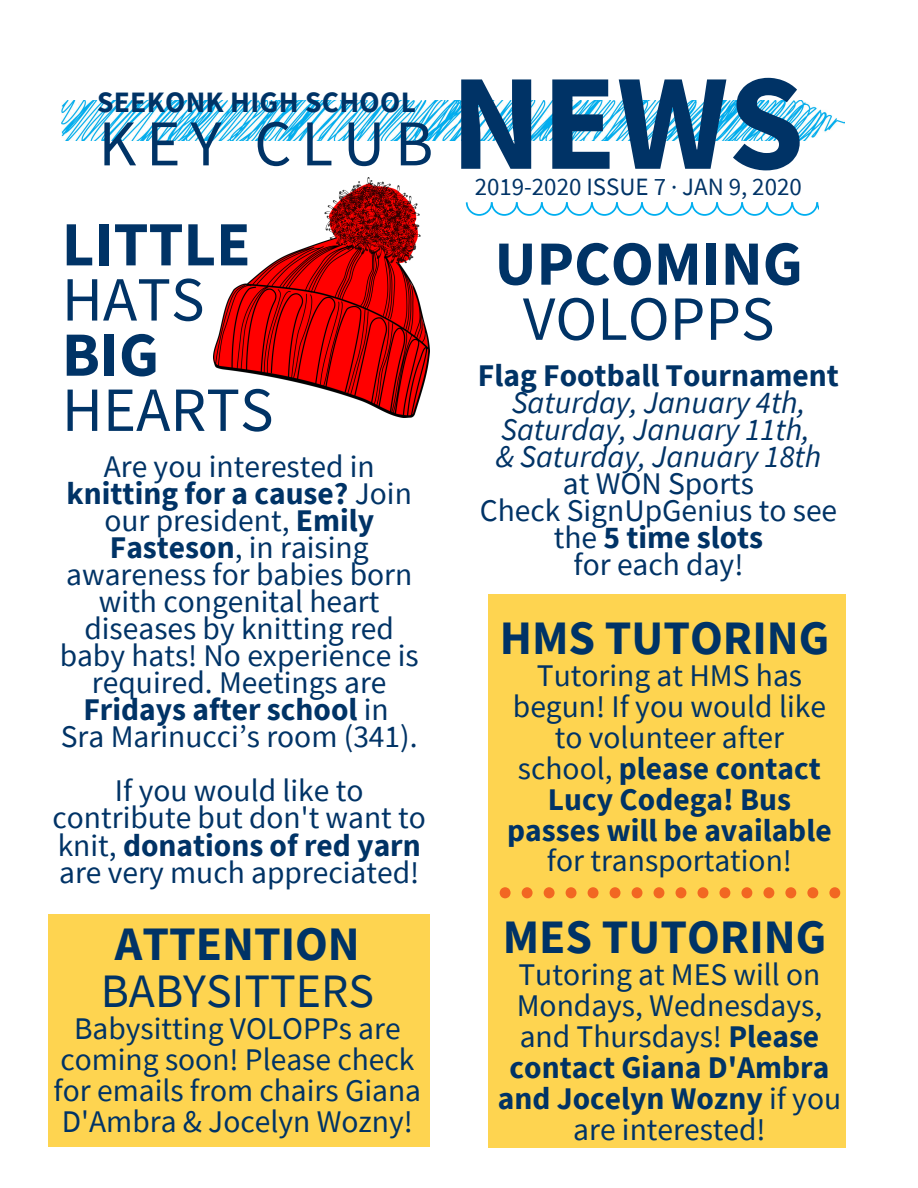
<style>
.page{position:relative;width:918px;height:1188px;background:#fff}
.page>*{position:absolute;margin:0;border:0;box-sizing:border-box;transform-origin:0 0}
.t1{font:700 136.95px "Source Sans Pro";color:#036}
.t2{font:65.4px "Source Sans Pro";letter-spacing:.15em;color:#036}
.t3{font:700 63px "Source Sans Pro";color:#036}
.t4{font:63px "Source Sans Pro";color:#036}
.t5{font:700 48px "Source Sans Pro";color:#036}
.t6{font:48px "Source Sans Pro";color:#036}
.t7{font:31.5px/27px "Source Sans Pro";color:#036;text-align:center}
.t8{font:italic 31.5px/27px "Source Sans Pro";color:#036;text-align:center}
.t9{font:700 31.5px "Source Sans Pro";color:#036}
.t10{font:700 29.55px "Source Sans Pro";letter-spacing:.01em;color:#036}
.t11{font:24.9px "Source Sans Pro";color:#036}
.s1{font-weight:700}
</style>
<div class="page">
<img style="left:62px;top:100px;width:783px;height:41px">
<div style="left:488px;top:594px;width:357px;height:553px;background:#fed450"></div>
<svg style="left:466px;top:202px;width:352px;height:14px"></svg>
<img style="left:214px;top:178px;width:216px;height:239px">
<div style="left:49px;top:915px;width:381px;height:232px;background:#fed450"></div>
<div style="left:610px;top:887px;width:11px;height:11px;background:#f26722;border-radius:50%"></div>
<div style="left:632px;top:887px;width:11px;height:11px;background:#f26722;border-radius:50%"></div>
<div style="left:588px;top:887px;width:11px;height:11px;background:#f26722;border-radius:50%"></div>
<div style="left:676px;top:887px;width:10px;height:11px;background:#f26722;border-radius:50%"></div>
<svg style="left:500px;top:887px;width:11px;height:11px"></svg>
<div style="left:698px;top:887px;width:10px;height:11px;background:#f26722;border-radius:50%"></div>
<div style="left:522px;top:887px;width:11px;height:11px;background:#f26722;border-radius:50%"></div>
<div style="left:544px;top:887px;width:11px;height:11px;background:#f26722;border-radius:50%"></div>
<div style="left:566px;top:887px;width:11px;height:11px;background:#f26722;border-radius:50%"></div>
<div style="left:654px;top:887px;width:10px;height:11px;background:#f26722;border-radius:50%"></div>
<div style="left:829px;top:887px;width:11px;height:11px;background:#f26722;border-radius:50%"></div>
<div style="left:807px;top:887px;width:11px;height:11px;background:#f26722;border-radius:50%"></div>
<div style="left:741px;top:887px;width:11px;height:11px;background:#f26722;border-radius:50%"></div>
<div style="left:763px;top:887px;width:11px;height:11px;background:#f26722;border-radius:50%"></div>
<div style="left:719px;top:887px;width:11px;height:11px;background:#f26722;border-radius:50%"></div>
<div style="left:785px;top:887px;width:11px;height:11px;background:#f26722;border-radius:50%"></div>
<p class="t10" style="left:97px;top:83px;width:320px">SEEKONK HIGH SCHOOL</p>
<h2 class="t2" style="left:99px;top:101px;width:336px">KEY CLUB</h2>
<h3 class="t3" style="left:62px;top:203px;width:190px">LITTLE</h3>
<h3 class="t4" style="left:62px;top:259px;width:144px">HATS</h3>
<h3 class="t3" style="left:62px;top:314px;width:99px">BIG</h3>
<h3 class="t4" style="left:62px;top:369px;width:213px">HEARTS</h3>
<p class="t7" style="left:60px;top:452px;width:361px">Are you interested in <span class="s1">knitting for a cause?</span> Join our president, <span class="s1">Emily<br>Fasteson</span>, in raising awareness for babies born with congenital heart diseases by knitting red baby hats! No experience is required. Meetings are<br><span class="s1">Fridays after school</span> in<br>Sra Marinucci’s room (341).</p>
<p class="t7" style="left:53px;top:777px;width:375px">If you would like to contribute but don't want to knit, <span class="s1">donations of red yarn </span>are very much appreciated!</p>
<h3 class="t5" style="left:115px;top:912px;width:246px">ATTENTION</h3>
<h3 class="t6" style="left:101px;top:960px;width:275px">BABYSITTERS</h3>
<p class="t7" style="left:54px;top:1013px;width:369px;line-height:30.9px">Babysitting VOLOPPs are coming soon! Please check for emails from chairs Giana<br>D'Ambra &amp; Jocelyn Wozny!</p>
<h1 class="t1" style="left:451px;top:34px;width:355px">NEWS</h1>
<p class="t11" style="left:475px;top:171px;width:329px">2019-2020 ISSUE 7 · JAN 9, 2020</p>
<h3 class="t3" style="left:495px;top:223px;width:310px">UPCOMING</h3>
<h3 class="t4" style="left:523px;top:278px;width:253px">VOLOPPS</h3>
<p class="t9" style="left:478px;top:355px;width:363px">Flag Football Tournament</p>
<p class="t8" style="left:496px;top:388px;width:327px">Saturday, January 4th,<br>Saturday, January 11th, &amp; Saturday, January 18th</p>
<p class="t7" style="left:480px;top:469px;width:359px">at WON Sports<br>Check SignUpGenius to see the <span class="s1">5 time slots<br></span>for each day!</p>
<h3 class="t5" style="left:500px;top:606px;width:331px">HMS TUTORING</h3>
<p class="t7" style="left:507px;top:660px;width:326px;line-height:30.9px">Tutoring at HMS has begun! If you would like to volunteer after school, <span class="s1">please contact<br>Lucy Codega! Bus passes will be available</span></p>
<p class="t7" style="left:547px;top:847px;width:247px">for transportation!</p>
<h3 class="t5" style="left:503px;top:906px;width:325px">MES TUTORING</h3>
<p class="t7" style="left:498px;top:959px;width:345px;line-height:30.9px">Tutoring at MES will on<br>Mondays, Wednesdays, and Thursdays! <span class="s1">Please contact Giana D'Ambra and Jocelyn Wozny</span> if you are interested!</p>
</div>
